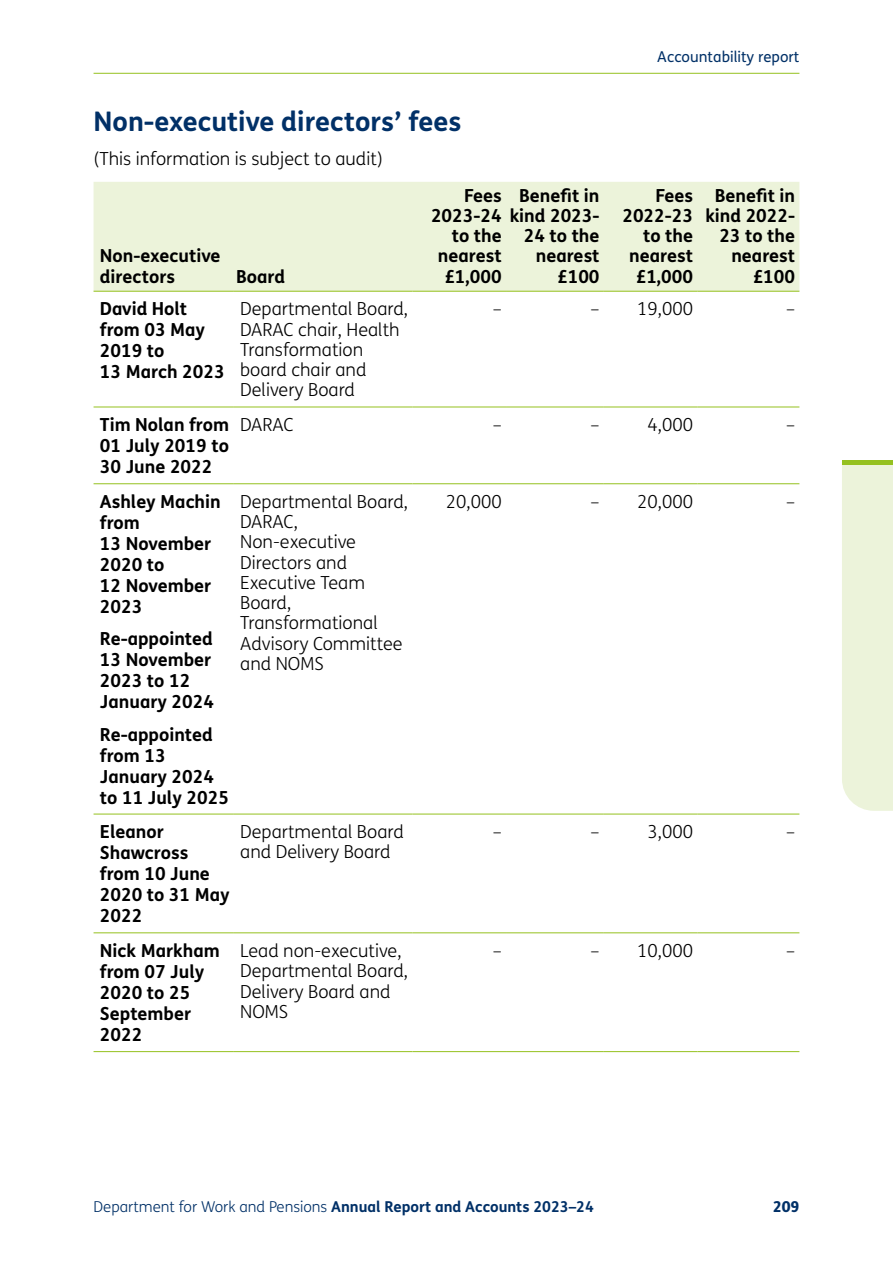
<style>
.page{position:relative;width:893px;height:1263px;background:#fff}
.page>*{position:absolute;margin:0;border:0;box-sizing:border-box;transform-origin:0 0}
._01_-_B_Heads{font:27px "FS Me Bold 2";color:#013067}
._07_-_RL_Table_text{font:18px/21px "FS Me Bold 2";color:#000}
._07_-_RL_Table_text_12pt{font:18px/20.2px "FS Me Light 3";color:#000}
._07_-_Table_Col_Heads_RR{font:18px/20.2px "FS Me Bold 2";color:#000;text-align:right}
._07_-_RR_Figures_in_tables{font:18px "FS Me Light 3";color:#000}
._02_-_Text{font:18px "FS Me Light 3";color:#000}
._07_-_Table_Col_Heads_RL{font:18px/20.2px "FS Me Bold 2";color:#000}
._07_-_Table_Col_Heads_RR-2{font:18px "FS Me Bold 3";color:#000}
.t1{font:15px "FS Me Bold 2";color:#013067}
.t2{font:15px "FS Me 2";color:#013067}
.t3{font:800 15px "FS Me";color:#013067}
.s1{font-family:"FS Me Bold 3"}
.s2{font-family:"FS Me Light 3"}
</style>
<div class="page">
<hr style="left:94px;top:73px;width:705px;height:1px;background:#95c11f">
<div style="left:842px;top:465px;width:51px;height:346px;background:#ecf3da"></div>
<hr style="left:842px;top:461px;width:51px;height:4px;background:#95c11f">
<div style="left:94px;top:182px;width:705px;height:109px;background:#ecf3da"></div>
<hr style="left:94px;top:291px;width:140px;height:1px;background:#95c11f">
<hr style="left:234px;top:291px;width:178px;height:1px;background:#95c11f">
<hr style="left:412px;top:291px;width:94px;height:1px;background:#95c11f">
<hr style="left:506px;top:291px;width:98px;height:1px;background:#95c11f">
<hr style="left:604px;top:291px;width:93px;height:1px;background:#95c11f">
<hr style="left:697px;top:291px;width:102px;height:1px;background:#95c11f">
<hr style="left:94px;top:407px;width:140px;height:1px;background:#95c11f">
<hr style="left:234px;top:407px;width:178px;height:1px;background:#95c11f">
<hr style="left:412px;top:407px;width:94px;height:1px;background:#95c11f">
<hr style="left:506px;top:407px;width:98px;height:1px;background:#95c11f">
<hr style="left:604px;top:407px;width:93px;height:1px;background:#95c11f">
<hr style="left:697px;top:407px;width:102px;height:1px;background:#95c11f">
<hr style="left:94px;top:483px;width:140px;height:1px;background:#95c11f">
<hr style="left:234px;top:483px;width:178px;height:1px;background:#95c11f">
<hr style="left:412px;top:483px;width:94px;height:1px;background:#95c11f">
<hr style="left:506px;top:483px;width:98px;height:1px;background:#95c11f">
<hr style="left:604px;top:483px;width:93px;height:1px;background:#95c11f">
<hr style="left:697px;top:483px;width:102px;height:1px;background:#95c11f">
<hr style="left:94px;top:814px;width:140px;height:1px;background:#95c11f">
<hr style="left:234px;top:814px;width:178px;height:1px;background:#95c11f">
<hr style="left:412px;top:814px;width:94px;height:1px;background:#95c11f">
<hr style="left:506px;top:814px;width:98px;height:1px;background:#95c11f">
<hr style="left:604px;top:814px;width:93px;height:1px;background:#95c11f">
<hr style="left:697px;top:814px;width:102px;height:1px;background:#95c11f">
<hr style="left:94px;top:932px;width:140px;height:1px;background:#95c11f">
<hr style="left:234px;top:932px;width:178px;height:1px;background:#95c11f">
<hr style="left:412px;top:932px;width:94px;height:1px;background:#95c11f">
<hr style="left:506px;top:932px;width:98px;height:1px;background:#95c11f">
<hr style="left:604px;top:932px;width:93px;height:1px;background:#95c11f">
<hr style="left:697px;top:932px;width:102px;height:1px;background:#95c11f">
<hr style="left:94px;top:1051px;width:140px;height:1px;background:#95c11f">
<hr style="left:234px;top:1051px;width:178px;height:1px;background:#95c11f">
<hr style="left:412px;top:1051px;width:94px;height:1px;background:#95c11f">
<hr style="left:506px;top:1051px;width:98px;height:1px;background:#95c11f">
<hr style="left:604px;top:1051px;width:93px;height:1px;background:#95c11f">
<hr style="left:697px;top:1051px;width:102px;height:1px;background:#95c11f">
<h4 class="_01_-_B_Heads" style="left:94px;top:100px;width:369px">Non-executive directors’ fees</h4>
<p class="_02_-_Text" style="left:94px;top:146px;width:291px">(This information is subject to audit)</p>
<h5 class="_07_-_Table_Col_Heads_RL" style="left:100px;top:245px;width:122px">Non-executive directors</h5>
<p class="_07_-_Table_Col_Heads_RR" style="left:236px;top:265px;width:51px">Board</p>
<p class="_07_-_Table_Col_Heads_RR-2" style="left:519px;top:181px;width:82px">Benefit in</p>
<p class="_07_-_Table_Col_Heads_RR" style="left:524px;top:225px;width:77px">24 to the nearest £100</p>
<p class="_07_-_Table_Col_Heads_RR" style="left:464px;top:184px;width:39px">Fees</p>
<p class="_07_-_Table_Col_Heads_RR" style="left:431px;top:204px;width:170px">2023-24 kind 2023-</p>
<p class="_07_-_Table_Col_Heads_RR" style="left:452px;top:225px;width:52px">to the</p>
<p class="_07_-_Table_Col_Heads_RR" style="left:438px;top:245px;width:65px">nearest</p>
<p class="_07_-_Table_Col_Heads_RR" style="left:444px;top:265px;width:59px">£1,000</p>
<p class="t2" style="left:657px;top:46px;width:144px">Accountability report</p>
<p class="_07_-_Table_Col_Heads_RR" style="left:622px;top:184px;width:72px">Fees<br>2022-23 to the nearest £1,000</p>
<p class="_07_-_Table_Col_Heads_RR" style="left:705px;top:184px;width:91px"><span class="s1">Benefit in </span>kind 2022-<br>23 to the nearest £100</p>
<p class="_07_-_RL_Table_text" style="left:100px;top:297px;width:126px">David Holt from 03 May<br>2019 to<br><span class="s1">13 March 2023</span></p>
<p class="_07_-_RL_Table_text_12pt" style="left:240px;top:298px;width:169px">Departmental Board,<br>DARAC chair, Health<br>Transformation board chair and<br>Delivery Board</p>
<p class="_07_-_RR_Figures_in_tables" style="left:493px;top:297px;width:10px">–</p>
<p class="_07_-_RR_Figures_in_tables" style="left:591px;top:297px;width:10px">–</p>
<p class="_07_-_RR_Figures_in_tables" style="left:637px;top:297px;width:57px">19,000</p>
<p class="_07_-_RR_Figures_in_tables" style="left:786px;top:297px;width:10px">–</p>
<p class="_07_-_RL_Table_text" style="left:100px;top:413px;width:131px;text-align:justify">Tim Nolan from 01 July 2019 to 30 June 2022</p>
<p class="_07_-_RL_Table_text_12pt" style="left:240px;top:414px;width:55px">DARAC</p>
<p class="_07_-_RR_Figures_in_tables" style="left:493px;top:413px;width:10px">–</p>
<p class="_07_-_RR_Figures_in_tables" style="left:591px;top:413px;width:10px">–</p>
<p class="_07_-_RR_Figures_in_tables" style="left:647px;top:413px;width:47px">4,000</p>
<p class="_07_-_RR_Figures_in_tables" style="left:786px;top:413px;width:10px">–</p>
<p class="_07_-_RL_Table_text" style="left:100px;top:490px;width:122px">Ashley Machin from<br><span class="s1">13 November<br></span>2020 to<br><span class="s1">12 November<br></span>2023</p>
<p class="_07_-_RL_Table_text" style="left:100px;top:627px;width:116px">Re-appointed<br>13 November<br>2023 to 12<br>January 2024</p>
<p class="_07_-_RL_Table_text" style="left:100px;top:723px;width:131px">Re-appointed from 13<br>January 2024 to 11 July 2025</p>
<p class="_07_-_RL_Table_text_12pt" style="left:240px;top:491px;width:169px">Departmental Board,<br>DARAC,<br>Non‑executive<br>Directors and<br>Executive Team<br>Board,<br>Transformational<br>Advisory Committee and NOMS</p>
<p class="_07_-_RR_Figures_in_tables" style="left:446px;top:489px;width:57px">20,000</p>
<p class="_07_-_RR_Figures_in_tables" style="left:591px;top:489px;width:10px">–</p>
<p class="_07_-_RR_Figures_in_tables" style="left:637px;top:489px;width:57px">20,000</p>
<p class="_07_-_RR_Figures_in_tables" style="left:786px;top:489px;width:10px">–</p>
<p class="_07_-_RL_Table_text" style="left:100px;top:820px;width:131px">Eleanor<br>Shawcross from 10 June<br>2020 to 31 May<br>2022</p>
<p class="_07_-_RL_Table_text_12pt" style="left:240px;top:821px;width:165px">Departmental Board and Delivery Board</p>
<p class="_07_-_RR_Figures_in_tables" style="left:493px;top:820px;width:10px">–</p>
<p class="_07_-_RR_Figures_in_tables" style="left:591px;top:820px;width:10px">–</p>
<p class="_07_-_RR_Figures_in_tables" style="left:647px;top:820px;width:47px">3,000</p>
<p class="_07_-_RR_Figures_in_tables" style="left:786px;top:820px;width:10px">–</p>
<p class="_07_-_RL_Table_text" style="left:100px;top:939px;width:121px">Nick Markham from 07 July<br>2020 to 25<br>September<br>2022</p>
<p class="_07_-_RL_Table_text_12pt" style="left:240px;top:940px;width:169px">Lead non-executive,<br>Departmental Board,<br>Delivery Board and<br>NOMS</p>
<p class="_07_-_RR_Figures_in_tables" style="left:493px;top:938px;width:10px">–</p>
<p class="_07_-_RR_Figures_in_tables" style="left:591px;top:938px;width:10px">–</p>
<p class="_07_-_RR_Figures_in_tables" style="left:637px;top:938px;width:57px">10,000</p>
<p class="_07_-_RR_Figures_in_tables" style="left:786px;top:938px;width:10px">–</p>
<p class="t1" style="left:94px;top:1195px;width:502px"><span class="s2">Department for Work and Pensions</span> Annual Report and Accounts 2023–24</p>
<p class="t3" style="left:773px;top:1195px;width:28px">209</p>
</div>
